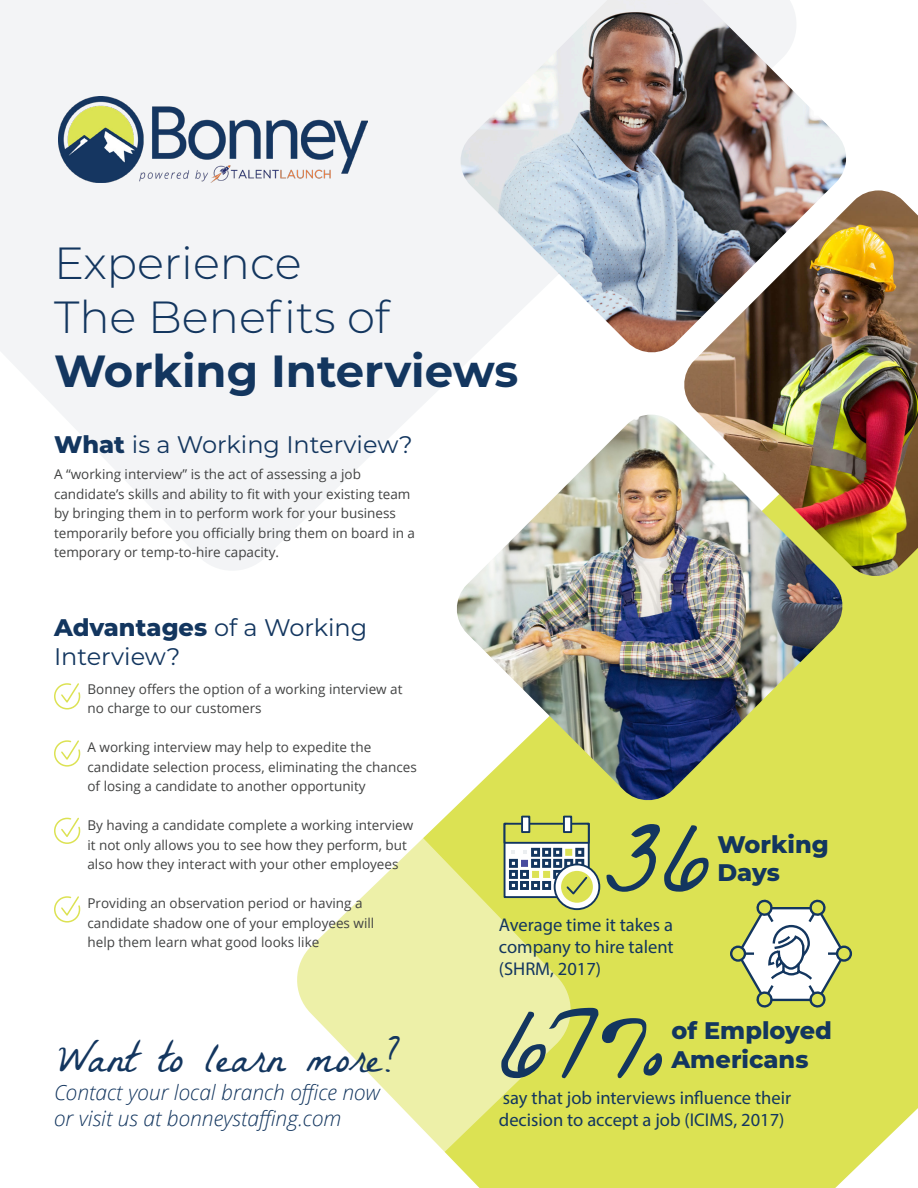
<style>
.page{position:relative;width:918px;height:1188px;background:#fff}
.page>*{position:absolute;margin:0;border:0;box-sizing:border-box;transform-origin:0 0}
.t1{font:102.6px "La Belle Aurore";color:#13365f}
.t2{font:300 45px/54px "Montserrat";color:#13365f}
.t3{font:43.5px "La Belle Aurore";color:#13365f}
.t4{font:24px/28.5px "Montserrat";color:#13365f}
.t5{font:800 24px/28.5px "Montserrat";color:#13365f}
.t6{font:italic 300 21px/25.5px "Open Sans";color:#13365f}
.t7{font:18.45px/22px "Myriad Pro";color:#13365f;text-align:justify}
.t8{font:13.5px/19.5px "Open Sans";color:#414242}
.s1{font-weight:700}
.s2{font-weight:800}
</style>
<div class="page">
<div style="left:576px;top:579px;width:342px;height:609px;background:#dce253"></div>
<svg style="left:0;top:0;width:652px;height:570px;fill:#f3f4f6"></svg>
<svg style="left:297px;top:804px;width:279px;height:384px;fill:#edf0a8"></svg>
<img style="left:457px;top:0;width:389px;height:356px">
<img style="left:681px;top:190px;width:237px;height:389px">
<img style="left:453px;top:415px;width:393px;height:389px">
<img style="left:58px;top:97px;width:310px;height:85px">
<svg style="left:54px;top:683px;width:27px;height:27px"></svg>
<svg style="left:54px;top:740px;width:27px;height:27px"></svg>
<svg style="left:54px;top:817px;width:27px;height:27px"></svg>
<svg style="left:54px;top:896px;width:27px;height:27px"></svg>
<div style="left:521px;top:816px;width:9px;height:17px;background:#fff;border:2px solid #13365f"></div>
<div style="left:563px;top:816px;width:9px;height:17px;background:#fff;border:2px solid #13365f"></div>
<svg style="left:555px;top:864px;width:44px;height:45px"></svg>
<div style="left:554px;top:864px;width:46px;height:46px;border:2px solid #13365f;border-radius:50%"></div>
<svg style="left:561px;top:871px;width:32px;height:32px"></svg>
<svg style="left:495px;top:822px;width:96px;height:92px"></svg>
<svg style="left:731px;top:947px;width:14px;height:14px"></svg>
<div style="left:730px;top:946px;width:16px;height:16px;border:2px solid #13365f;border-radius:50%"></div>
<svg style="left:837px;top:947px;width:14px;height:14px"></svg>
<div style="left:836px;top:946px;width:16px;height:16px;border:2px solid #13365f;border-radius:50%"></div>
<svg style="left:735px;top:897px;width:112px;height:127px"></svg>
<p class="t2" style="left:54px;top:235px;width:466px">Experience<br>The Benefits of<br><span class="s1">Working Interviews</span></p>
<p class="t4" style="left:54px;top:429px;width:360px"><span class="s2">What</span> is a Working Interview?</p>
<p class="t8" style="left:54px;top:464px;width:363px">A “working interview” is the act of assessing a job candidate’s skills and ability to fit with your existing team by bringing them in to perform work for your business temporarily before you officially bring them on board in a temporary or temp-to-hire capacity.</p>
<p class="t4" style="left:54px;top:613px;width:315px"><span class="s2">Advantages</span> of a Working<br>Interview?</p>
<p class="t8" style="left:87px;top:679px;width:317px">Bonney offers the option of a working interview at no charge to our customers</p>
<p class="t8" style="left:87px;top:737px;width:331px">A working interview may help to expedite the candidate selection process, eliminating the chances of losing a candidate to another opportunity</p>
<p class="t8" style="left:87px;top:815px;width:327px">By having a candidate complete a working interview it not only allows you to see how they perform, but also how they interact with your other employees</p>
<p class="t8" style="left:87px;top:893px;width:288px">Providing an observation period or having a candidate shadow one of your employees will</p>
<p class="t8" style="left:87px;top:932px;width:233px">help them learn what good looks like</p>
<p class="t3" style="left:59px;top:1031px;width:344px">Want to learn more?</p>
<p class="t6" style="left:54px;top:1079px;width:328px">Contact your local branch office now or visit us at bonneystaffing.com</p>
<p class="t1" style="left:605px;top:796px;width:107px">36</p>
<p class="t5" style="left:717px;top:829px;width:113px">Working</p>
<p class="t5" style="left:717px;top:857px;width:64px">Days</p>
<p class="t7" style="left:499px;top:914px;width:176px">Average time it takes a company to hire talent (SHRM, 2017)</p>
<p class="t1" style="left:500px;top:983px;width:166px">67%</p>
<p class="t5" style="left:671px;top:1015px;width:162px">of Employed<br>Americans</p>
<p class="t7" style="left:499px;top:1087px;width:294px">say that job interviews influence their decision to accept a job (ICIMS, 2017)</p>
</div>
